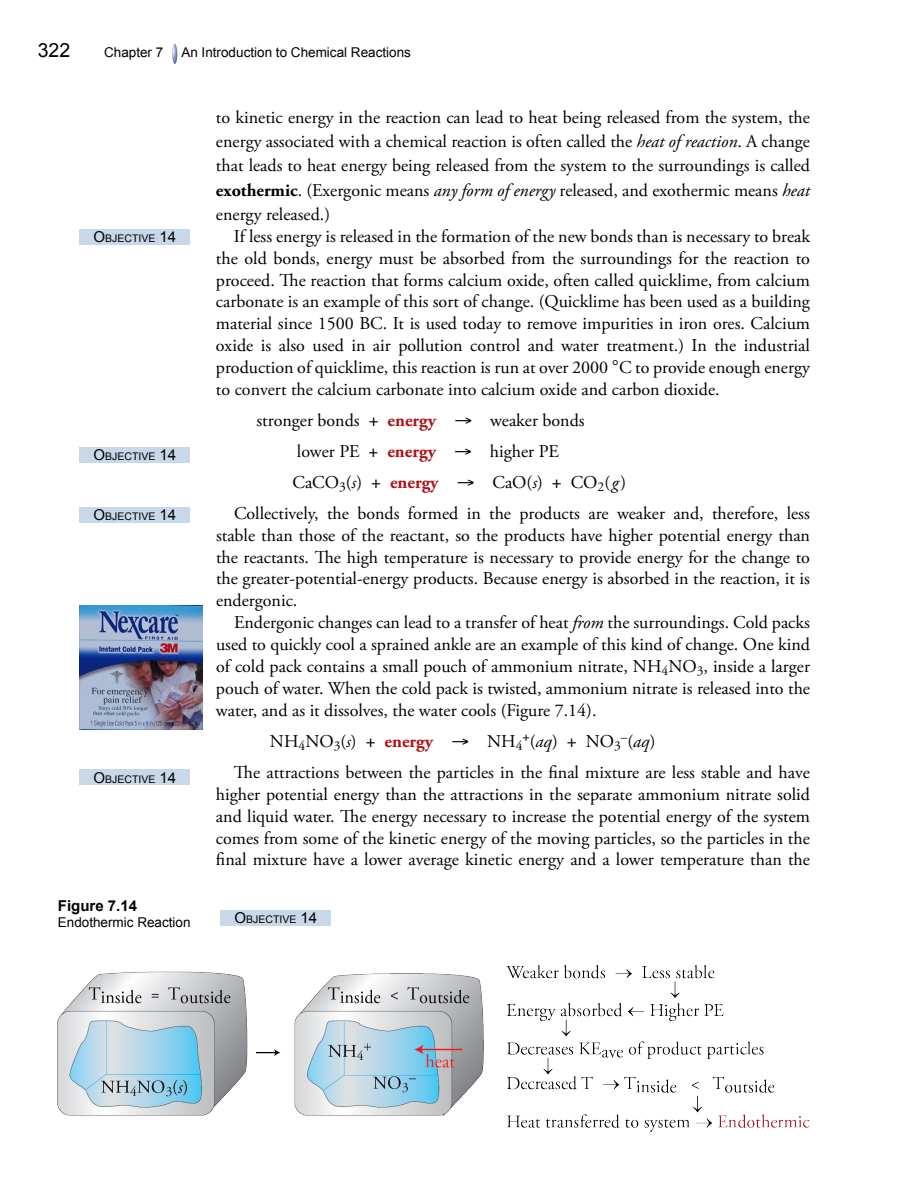
<style>
.page{position:relative;width:918px;height:1188px;background:#fff}
.page>*{position:absolute;margin:0;border:0;box-sizing:border-box;transform-origin:0 0}
.t1{font:19.5px "Arial";color:#000}
.Body_Text_indent{font:18px/21.9px "Adobe Garamond Pro";color:#000;text-align:justify}
.t2{font:700 18px "Adobe Garamond Pro";color:#b11116}
.t3{font:700 15px "Arial";color:#000}
.t4{font:13.5px "Arial";color:#000}
.t5{font:10.5px "Arial";color:#000}
.s1{font-size:15px}
.s2{font-style:italic}
.s3{font-weight:700}
.s4{font-weight:700;color:#b11116}
.s5{color:#000}
.s6{font-weight:400;color:#000}
.s7{font-weight:400;font-style:italic;color:#000}
</style>
<div class="page">
<div style="left:79px;top:447px;width:111px;height:15px;background:#c9d8e9"></div>
<div style="left:79px;top:229px;width:111px;height:15px;background:#c9d8e9"></div>
<div style="left:79px;top:508px;width:111px;height:15px;background:#c9d8e9"></div>
<div style="left:79px;top:770px;width:111px;height:15px;background:#c9d8e9"></div>
<img style="left:79px;top:606px;width:124px;height:123px">
<img style="left:58px;top:965px;width:752px;height:167px">
<div style="left:220px;top:910px;width:111px;height:16px;background:#c9d8e9"></div>
<svg style="left:172px;top:44px;width:5px;height:20px"></svg>
<p class="t1" style="left:38px;top:38px;width:34px">322</p>
<p class="t4" style="left:104px;top:44px;width:61px">Chapter 7</p>
<p class="t4" style="left:181px;top:44px;width:231px">An Introduction to Chemical Reactions</p>
<p class="t5" style="left:94px;top:231px;width:84px"><span class="s1">O</span>BJECTIVE <span class="s1">14</span></p>
<p class="t5" style="left:94px;top:449px;width:84px"><span class="s1">O</span>BJECTIVE <span class="s1">14</span></p>
<p class="t5" style="left:94px;top:510px;width:84px"><span class="s1">O</span>BJECTIVE <span class="s1">14</span></p>
<p class="t5" style="left:94px;top:772px;width:84px"><span class="s1">O</span>BJECTIVE <span class="s1">14</span></p>
<p class="Body_Text_indent" style="left:216px;top:105px;width:596px;line-height:24.3px">to kinetic energy in the reaction can lead to heat being released from the system, the energy associated with a chemical reaction is often called the <span class="s2">heat of reaction</span>. A change that leads to heat energy being released from the system to the surroundings is called <span class="s3">exothermic</span>. (Exergonic means <span class="s2">any form of energy</span> released, and exothermic means <span class="s2">heat </span>energy released.)</p>
<p class="Body_Text_indent" style="left:216px;top:226px;width:596px;text-indent:18px">If less energy is released in the formation of the new bonds than is necessary to break the old bonds, energy must be absorbed from the surroundings for the reaction to proceed. The reaction that forms calcium oxide, often called quicklime, from calcium carbonate is an example of this sort of change. (Quicklime has been used as a building material since 1500 BC. It is used today to remove impurities in iron ores. Calcium oxide is also used in air pollution control and water treatment.) In the industrial production of quicklime, this reaction is run at over 2000 C to provide enough energy to convert the calcium carbonate into calcium oxide and carbon dioxide.</p>
<p class="Body_Text_indent" style="left:256px;top:410px;width:105px">stronger bonds</p>
<p class="Body_Text_indent" style="left:388px;top:410px;width:199px"><span class="s4">energy</span> → weaker bonds</p>
<p class="Body_Text_indent" style="left:297px;top:441px;width:64px">lower PE</p>
<p class="Body_Text_indent" style="left:387px;top:441px;width:173px"><span class="s4">energy</span> → higher PE</p>
<p class="Body_Text_indent" style="left:292px;top:472px;width:71px">CaCO<sub>3</sub>(<span class="s2">s</span>)</p>
<p class="t2" style="left:390px;top:472px;width:154px">energy <span class="s5">→</span> <span class="s6">CaO(</span><span class="s7">s</span><span class="s6">)</span></p>
<p class="Body_Text_indent" style="left:571px;top:472px;width:57px">CO<sub>2</sub>(<span class="s2">g</span>)</p>
<p class="Body_Text_indent" style="left:216px;top:503px;width:596px;text-indent:18px">Collectively, the bonds formed in the products are weaker and, therefore, less stable than those of the reactant, so the products have higher potential energy than the reactants. The high temperature is necessary to provide energy for the change to the greater‑potential‑energy products. Because energy is absorbed in the reaction, it is endergonic.</p>
<p class="Body_Text_indent" style="left:216px;top:612px;width:596px;text-indent:18px">Endergonic changes can lead to a transfer of heat <span class="s2">from</span> the surroundings. Cold packs used to quickly cool a sprained ankle are an example of this kind of change. One kind of cold pack contains a small pouch of ammonium nitrate, NH<sub>4</sub>NO<sub>3</sub>, inside a larger pouch of water. When the cold pack is twisted, ammonium nitrate is released into the water, and as it dissolves, the water cools (Figure 7.14).</p>
<p class="Body_Text_indent" style="left:270px;top:731px;width:88px">NH<sub>4</sub>NO<sub>3</sub>(<span class="s2">s</span>)</p>
<p class="t2" style="left:385px;top:731px;width:175px">energy <span class="s5">→</span> <span class="s6">NH</span><sub>4</sub> <span class="s6">(</span><span class="s7">aq</span><span class="s6">)</span></p>
<p class="Body_Text_indent" style="left:586px;top:731px;width:71px">NO<sub>3</sub><sup>–</sup>(<span class="s2">aq</span>)</p>
<p class="Body_Text_indent" style="left:216px;top:762px;width:596px;text-indent:18px">The attractions between the particles in the final mixture are less stable and have higher potential energy than the attractions in the separate ammonium nitrate solid and liquid water. The energy necessary to increase the potential energy of the system comes from some of the kinetic energy of the moving particles, so the particles in the final mixture have a lower average kinetic energy and a lower temperature than the</p>
<p class="t3" style="left:58px;top:896px;width:81px">Figure 7.14</p>
<p class="t4" style="left:58px;top:914px;width:134px">Endothermic Reaction</p>
<p class="t5" style="left:235px;top:913px;width:84px"><span class="s1">O</span>BJECTIVE <span class="s1">14</span></p>
</div>
